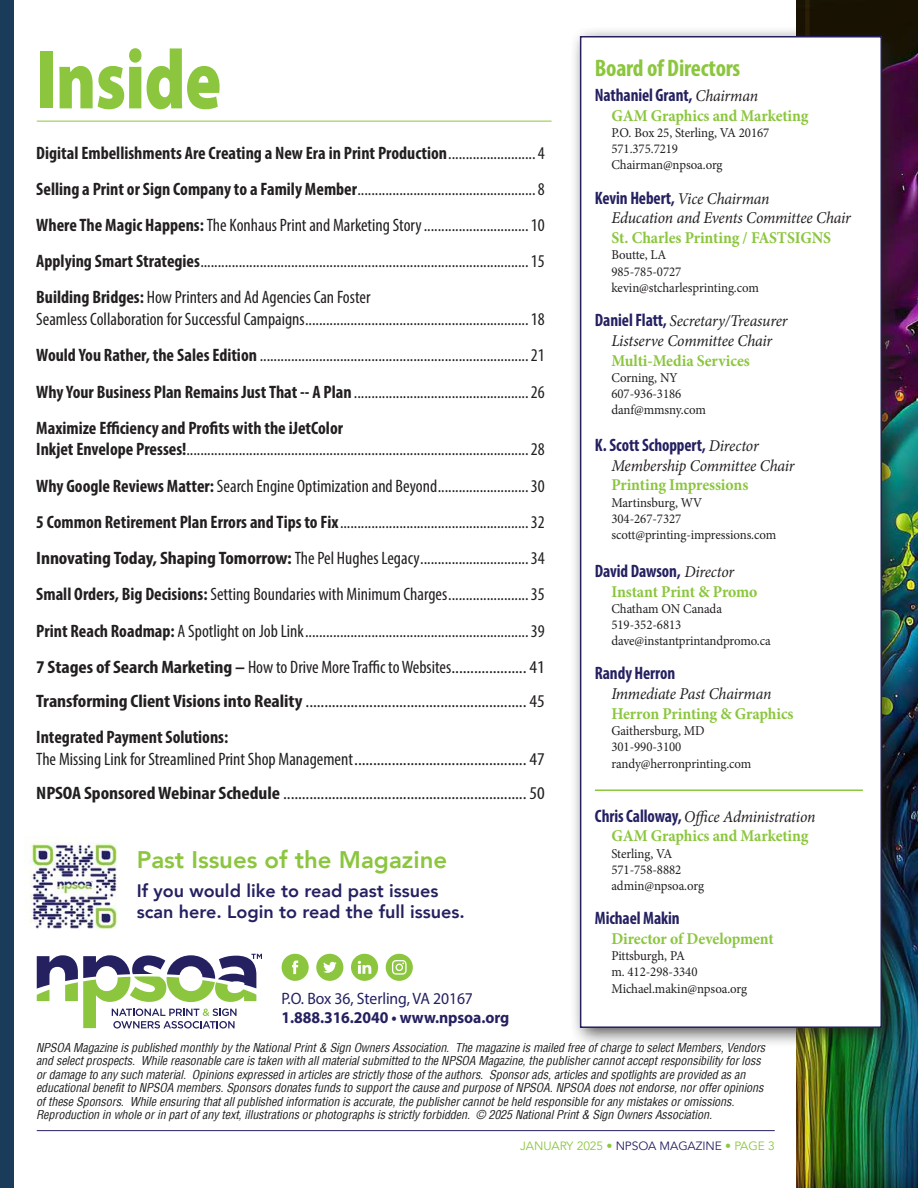
<style>
.page{position:relative;width:918px;height:1188px;background:#fff}
.page>*{position:absolute;margin:0;border:0;box-sizing:border-box;transform-origin:0 0}
.t1{font:900 84.3px "Myriad Pro";letter-spacing:-.01em;color:#8bc63e;scale:.8 1}
.t2{font:800 24px "Avenir";color:#8bc63e}
.t3{font:700 condensed 24px "Myriad Pro";letter-spacing:-.01em;color:#8bc63e}
.t4{font:condensed 18px/36.3px "Myriad Pro";color:#231f20;text-align:justify}
.t5{font:700 condensed 18px/36.3px "Myriad Pro";color:#231f20;scale:1.1 1}
.t6{font:700 condensed 18px "Myriad Pro";letter-spacing:-.005em;color:#252161;scale:.95 1}
.t7{font:800 18px/21.6px "Avenir";color:#252161}
.t8{font:700 16.5px/19.8px "Minion Pro";letter-spacing:-.01em;color:#8bc63e;text-align:center;scale:.95 1}
.t9{font:italic 16.5px/19.8px "Minion Pro";letter-spacing:-.015em;color:#231f20;text-align:center;scale:.95 1}
.t10{font:700 16.5px "Myriad Pro";letter-spacing:-.005em;color:#252161;scale:.95 1}
.t11{font:16.5px "Myriad Pro";letter-spacing:-.005em;color:#252161;scale:.95 1}
.t12{font:13.5px/16.2px "Minion Pro";letter-spacing:-.005em;color:#231f20;scale:.95 1}
.t13{font:italic condensed 12px/13.5px "Helvetica";letter-spacing:-.005em;color:#231f20}
.t14{font:12px "Avenir";letter-spacing:-.005em;color:#8bc63e}
.s1{font-weight:700}
.s2{font-weight:400}
.s3{font-family:"Minion Pro";font-weight:400;font-style:italic;font-stretch:normal;font-size:16.5px;color:#231f20}
.s4{font-family:"Myriad Pro";font-weight:700;font-style:normal;font-stretch:condensed;font-size:18px;color:#252161}
.s5{font-family:"Myriad Pro";font-stretch:condensed;font-size:18px;color:#252161}
.s6{font-weight:400;font-style:italic;color:#231f20}
.s7{color:#252161}
</style>
<div class="page">
<img style="left:796px;top:0;width:122px;height:1188px">
<hr style="left:37px;top:1130px;width:738px;height:1px;background:#252161">
<svg style="left:805px;top:0;width:5px;height:1188px"></svg>
<svg style="left:37px;top:954px;width:225px;height:75px"></svg>
<svg style="left:282px;top:954px;width:27px;height:27px"></svg>
<svg style="left:316px;top:954px;width:27px;height:27px"></svg>
<svg style="left:351px;top:954px;width:27px;height:27px"></svg>
<svg style="left:386px;top:954px;width:27px;height:27px"></svg>
<hr style="left:37px;top:121px;width:515px;height:1px;background:#8bc63e">
<div style="left:569px;top:26px;width:333px;height:1022px;background:#231f20;opacity:.75"></div>
<div style="left:581px;top:37px;width:300px;height:990px;background:#fff"></div>
<div style="left:580px;top:36px;width:302px;height:992px;border:2px solid #252161"></div>
<img style="left:24px;top:836px;width:93px;height:93px">
<hr style="left:595px;top:789px;width:268px;height:2px;background:#8bc63e">
<div style="left:0;top:0;width:14px;height:1188px;background:#1a3b5a"></div>
<h1 class="t1" style="left:36px;top:24px;width:233px">Inside</h1>
<p class="t4" style="left:36px;top:134px;width:510px"><span class="s1">Digital Embellishments Are Creating a New Era in Print Production</span>.........................4<br><span class="s1">Selling a Print or Sign Company to a Family Member</span>...................................................8<br><span class="s1">Where The Magic Happens:</span> The Konhaus Print and Marketing Story..............................10<br><span class="s1">Applying Smart Strategies</span>..............................................................................................15<br><span class="s1">Building Bridges:</span> How Printers and Ad Agencies Can Foster</p>
<p class="t4" style="left:36px;top:301px;width:510px">Seamless Collaboration for Successful Campaigns................................................................18<br><span class="s1">Would You Rather, the Sales Edition</span> .............................................................................21<br><span class="s1">Why Your Business Plan Remains Just That -- A Plan</span> ..................................................26<br><span class="s1">Maximize Efficiency and Profits with the iJetColor</span></p>
<p class="t4" style="left:36px;top:431px;width:510px"><span class="s1">Inkjet Envelope Presses!</span>..................................................................................................28<br><span class="s1">Why Google Reviews Matter:</span> Search Engine Optimization and Beyond..........................30<br><span class="s1">5 Common Retirement Plan Errors and Tips to Fix</span>......................................................32<br><span class="s1">Innovating Today, Shaping Tomorrow:</span> The Pel Hughes Legacy...............................34<br><span class="s1">Small Orders, Big Decisions:</span> Setting Boundaries with Minimum Charges.......................35<br><span class="s1">Print Reach Roadmap:</span> A Spotlight on Job Link................................................................39<br><span class="s1">7 Stages of Search Marketing –</span> How to Drive More Traffic to Websites.................... 41</p>
<p class="t5" style="left:36px;top:682px;width:464px">Transforming Client Visions into Reality <span class="s2">........................................................... 45<br></span>Integrated Payment Solutions:</p>
<p class="t4" style="left:36px;top:742px;width:510px;line-height:34.2px">The Missing Link for Streamlined Print Shop Management.............................................. 47<br><span class="s1">NPSOA Sponsored Webinar Schedule</span> ................................................................. 50</p>
<h2 class="t2" style="left:137px;top:841px;width:312px">Past Issues of the Magazine</h2>
<p class="t7" style="left:137px;top:879px;width:330px">If you would like to read past issues scan here. Login to read the full issues.</p>
<p class="t11" style="left:282px;top:988px;width:203px">P.O. Box 36, Sterling, VA 20167</p>
<p class="t10" style="left:282px;top:1007px;width:241px">1.888.316.2040 • www.npsoa.org</p>
<h2 class="t3" style="left:595px;top:53px;width:147px">Board of Directors</h2>
<p class="t6" style="left:595px;top:84px;width:173px">Nathaniel Grant, <span class="s3">Chairman</span></p>
<p class="t8" style="left:611px;top:105px;width:209px">GAM Graphics and Marketing</p>
<p class="t12" style="left:611px;top:125px;width:168px">P.O. Box 25, Sterling, VA 20167<br>571.375.7219<br>Chairman@npsoa.org</p>
<p class="t6" style="left:595px;top:186px;width:185px">Kevin Hebert, <span class="s3">Vice Chairman</span></p>
<p class="t9" style="left:611px;top:208px;width:254px">Education and Events Committee Chair</p>
<p class="t8" style="left:611px;top:228px;width:233px">St. Charles Printing / FASTSIGNS</p>
<p class="t12" style="left:611px;top:247px;width:157px">Boutte, LA<br>985-785-0727 kevin@stcharlesprinting.com</p>
<p class="t9" style="left:595px;top:311px;width:204px"><span class="s4">Daniel Flatt,</span> Secretary/Treasurer<br>Listserve Committee Chair</p>
<p class="t8" style="left:611px;top:350px;width:147px">Multi-Media Services</p>
<p class="t12" style="left:611px;top:369px;width:101px">Corning, NY<br>607-936-3186 danf@mmsny.com</p>
<p class="t6" style="left:595px;top:434px;width:174px">K. Scott Schoppert, <span class="s3">Director</span></p>
<p class="t9" style="left:611px;top:455px;width:194px">Membership Committee Chair</p>
<p class="t8" style="left:611px;top:475px;width:146px">Printing Impressions</p>
<p class="t12" style="left:611px;top:494px;width:175px">Martinsburg, WV<br>304-267-7327 scott@printing-impressions.com</p>
<p class="t6" style="left:595px;top:560px;width:148px">David Dawson, <span class="s3">Director</span></p>
<p class="t8" style="left:611px;top:581px;width:155px">Instant Print &amp; Promo</p>
<p class="t12" style="left:611px;top:600px;width:169px">Chatham ON Canada<br>519-352-6813 dave@instantprintandpromo.ca</p>
<p class="t6" style="left:595px;top:662px;width:86px">Randy Herron</p>
<p class="t9" style="left:611px;top:684px;width:170px">Immediate Past Chairman</p>
<p class="t8" style="left:611px;top:704px;width:193px">Herron Printing &amp; Graphics</p>
<p class="t12" style="left:611px;top:723px;width:149px">Gaithersburg, MD<br>301-990-3100 randy@herronprinting.com</p>
<p class="t8" style="left:595px;top:806px;width:234px"><span class="s5">Chris Calloway,</span> <span class="s6">Office Administration<br></span>GAM Graphics and Marketing</p>
<p class="t12" style="left:611px;top:845px;width:99px">Sterling, VA<br>571-758-8882 admin@npsoa.org</p>
<p class="t6" style="left:595px;top:907px;width:91px">Michael Makin</p>
<p class="t8" style="left:611px;top:929px;width:173px">Director of Development</p>
<p class="t12" style="left:611px;top:948px;width:144px">Pittsburgh, PA<br>m. 412-298-3340<br>Michael.makin@npsoa.org</p>
<p class="t13" style="left:36px;top:1041px;width:731px">NPSOA Magazine is published monthly by the National Print &amp; Sign Owners Association. The magazine is mailed free of charge to select Members, Vendors and select prospects. While reasonable care is taken with all material submitted to the NPSOA Magazine, the publisher cannot accept responsibility for loss or damage to any such material. Opinions expressed in articles are strictly those of the authors. Sponsor ads, articles and spotlights are provided as an educational benefit to NPSOA members. Sponsors donates funds to support the cause and purpose of NPSOA. NPSOA does not endorse, nor offer opinions of these Sponsors. While ensuring that all published information is accurate, the publisher cannot be held responsible for any mistakes or omissions.<br>Reproduction in whole or in part of any text, illustrations or photographs is strictly forbidden. © 2025 National Print &amp; Sign Owners Association.</p>
<p class="t14" style="left:520px;top:1138px;width:256px">JANUARY 2025 • <span class="s7">NPSOA MAGAZINE</span> • PAGE 3</p>
</div>
